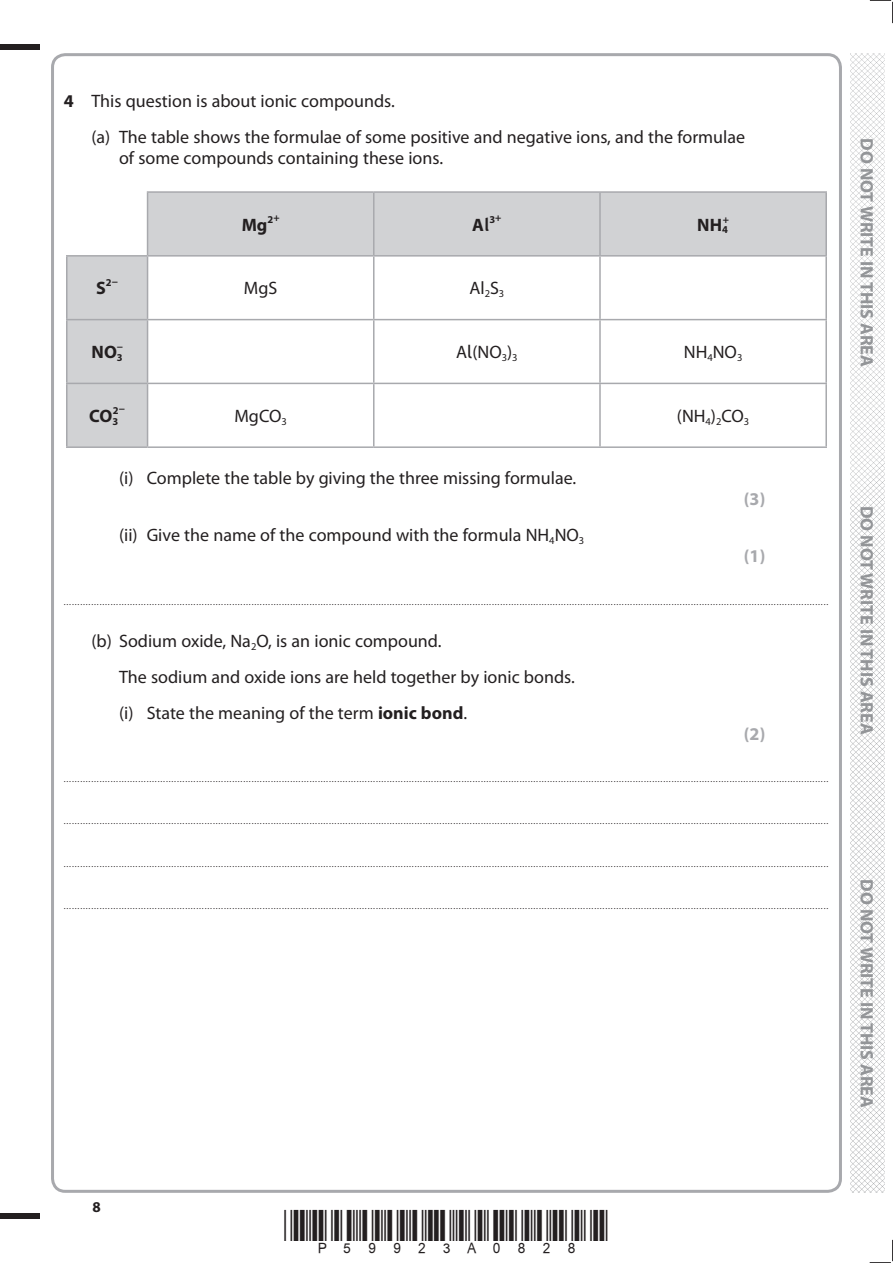
<style>
.page{position:relative;width:893px;height:1263px;background:#fff}
.page>*{position:absolute;margin:0;border:0;box-sizing:border-box;transform-origin:0 0}
.t1{font:18px/36px "Myriad Pro";color:#231f20}
.t2{font:700 18px "Myriad Pro";color:#939598}
.t3{font:700 18px "Myriad Pro";color:#231f20}
.t4{font:700 18px "Myriad Pro";color:#a8a9ad}
.t5{font:700 15px "Myriad Pro";color:#231f20}
.t6{font:700 10.5px/10.8px "Myriad Pro";color:#231f20}
.t7{font:9px "Myriad Pro";color:#231f20}
.s1{font-weight:700}
.s2{font-size:18px}
.s3{font-family:"Trebuchet MS";font-size:18px}
.s4{font-family:"Trebuchet MS"}
</style>
<div class="page">
<div style="left:0;top:44px;width:40px;height:5px;background:#231f20"></div>
<div style="left:0;top:1214px;width:40px;height:5px;background:#231f20"></div>
<svg style="left:870px;top:0;width:23px;height:23px"></svg>
<svg style="left:870px;top:1240px;width:23px;height:23px"></svg>
<img style="left:850px;top:53px;width:34px;height:1140px">
<svg style="left:68px;top:192px;width:757px;height:254px"></svg>
<hr style="left:147px;top:191px;width:227px;height:2px;background:#a8a9ad">
<hr style="left:147px;top:193px;width:1px;height:62px;background:#a8a9ad">
<hr style="left:374px;top:191px;width:226px;height:2px;background:#a8a9ad">
<hr style="left:373px;top:193px;width:1px;height:62px;background:#a8a9ad">
<hr style="left:600px;top:191px;width:227px;height:2px;background:#a8a9ad">
<hr style="left:599px;top:193px;width:2px;height:62px;background:#a8a9ad">
<hr style="left:825px;top:193px;width:2px;height:62px;background:#a8a9ad">
<hr style="left:66px;top:255px;width:82px;height:2px;background:#a8a9ad">
<hr style="left:66px;top:257px;width:2px;height:62px;background:#a8a9ad">
<hr style="left:148px;top:255px;width:226px;height:2px;background:#a8a9ad">
<hr style="left:147px;top:257px;width:1px;height:62px;background:#a8a9ad">
<hr style="left:374px;top:255px;width:226px;height:2px;background:#a8a9ad">
<hr style="left:373px;top:257px;width:1px;height:62px;background:#a8a9ad">
<hr style="left:600px;top:255px;width:227px;height:2px;background:#a8a9ad">
<hr style="left:599px;top:257px;width:2px;height:62px;background:#a8a9ad">
<hr style="left:825px;top:257px;width:2px;height:62px;background:#a8a9ad">
<hr style="left:66px;top:319px;width:82px;height:1px;background:#a8a9ad">
<hr style="left:66px;top:320px;width:2px;height:63px;background:#a8a9ad">
<hr style="left:148px;top:319px;width:226px;height:1px;background:#a8a9ad">
<hr style="left:147px;top:320px;width:1px;height:63px;background:#a8a9ad">
<hr style="left:374px;top:319px;width:226px;height:1px;background:#a8a9ad">
<hr style="left:373px;top:320px;width:1px;height:63px;background:#a8a9ad">
<hr style="left:600px;top:319px;width:227px;height:1px;background:#a8a9ad">
<hr style="left:599px;top:320px;width:2px;height:63px;background:#a8a9ad">
<hr style="left:825px;top:320px;width:2px;height:63px;background:#a8a9ad">
<hr style="left:66px;top:383px;width:82px;height:1px;background:#a8a9ad">
<hr style="left:66px;top:384px;width:2px;height:62px;background:#a8a9ad">
<hr style="left:148px;top:383px;width:226px;height:1px;background:#a8a9ad">
<hr style="left:147px;top:384px;width:1px;height:62px;background:#a8a9ad">
<hr style="left:374px;top:383px;width:226px;height:1px;background:#a8a9ad">
<hr style="left:373px;top:384px;width:1px;height:62px;background:#a8a9ad">
<hr style="left:600px;top:383px;width:227px;height:1px;background:#a8a9ad">
<hr style="left:599px;top:384px;width:2px;height:62px;background:#a8a9ad">
<hr style="left:825px;top:384px;width:2px;height:62px;background:#a8a9ad">
<hr style="left:66px;top:446px;width:82px;height:2px;background:#a8a9ad">
<hr style="left:148px;top:446px;width:226px;height:2px;background:#a8a9ad">
<hr style="left:374px;top:446px;width:226px;height:2px;background:#a8a9ad">
<hr style="left:600px;top:446px;width:227px;height:2px;background:#a8a9ad">
<h1 class="t1" style="left:91px;top:83px;width:655px;text-indent:-28px"><span class="s1">4</span> This question is about ionic compounds.<br>(a) The table shows the formulae of some positive and negative ions, and the formulae</h1>
<h1 class="t1" style="left:119px;top:140px;width:326px">of some compounds containing these ions.</h1>
<h1 class="t3" style="left:242px;top:213px;width:39px">Mg<sup>2+</sup></h1>
<p class="t6" style="left:472px;top:213px;width:31px"><span class="s2">A</span><span class="s3">l</span>3+</p>
<h1 class="t3" style="left:697px;top:213px;width:32px">NH<sub>4</sub></h1>
<p class="t6" style="left:723px;top:213px;width:8px">+</p>
<h1 class="t3" style="left:96px;top:277px;width:11px">S</h1>
<p class="t6" style="left:106px;top:276px;width:14px">2−</p>
<h1 class="t1" style="left:244px;top:270px;width:35px">MgS</h1>
<h1 class="t1" style="left:469px;top:270px;width:36px">Al<sub>2</sub>S<sub>3</sub></h1>
<h1 class="t3" style="left:92px;top:340px;width:27px">NO</h1>
<p class="t6" style="left:117px;top:341px;width:8px">−<br>3</p>
<h1 class="t1" style="left:456px;top:334px;width:63px">A<span class="s4">l</span>(NO<sub>3</sub>)<sub>3</sub></h1>
<h1 class="t1" style="left:684px;top:334px;width:60px">NH<sub>4</sub>NO<sub>3</sub></h1>
<p class="t6" style="left:113px;top:404px;width:14px">2−</p>
<h1 class="t1" style="left:234px;top:398px;width:54px">MgCO<sub>3</sub></h1>
<h1 class="t1" style="left:677px;top:398px;width:74px">(NH<sub>4</sub>)<sub>2</sub>CO<sub>3</sub></h1>
<h1 class="t3" style="left:89px;top:404px;width:30px">CO<sub>3</sub></h1>
<h1 class="t1" style="left:119px;top:460px;width:459px">(i) Complete the table by giving the three missing formulae.</h1>
<h1 class="t1" style="left:119px;top:517px;width:467px">(ii) Give the name of the compound with the formula NH<sub>4</sub>NO<sub>3</sub></h1>
<h1 class="t4" style="left:744px;top:487px;width:23px">(3)</h1>
<h1 class="t4" style="left:744px;top:544px;width:23px">(1)</h1>
<p class="t7" style="left:64px;top:596px;width:766px">.....................................................................................................................................................................................................................................................................................</p>
<h1 class="t1" style="left:119px;top:622px;width:457px;text-indent:-28px">(b) Sodium oxide, Na<sub>2</sub>O, is an ionic compound.<br>The sodium and oxide ions are held together by ionic bonds. (i) State the meaning of the term <span class="s1">ionic bond</span>.</h1>
<h1 class="t4" style="left:744px;top:722px;width:23px">(2)</h1>
<p class="t7" style="left:64px;top:773px;width:766px">.....................................................................................................................................................................................................................................................................................</p>
<p class="t7" style="left:64px;top:816px;width:766px">.....................................................................................................................................................................................................................................................................................</p>
<p class="t7" style="left:64px;top:858px;width:766px">.....................................................................................................................................................................................................................................................................................</p>
<p class="t7" style="left:64px;top:900px;width:766px">.....................................................................................................................................................................................................................................................................................</p>
<h1 class="t2" style="left:878px;top:138px;width:230px;rotate:90deg">DO NOT WRITE IN THIS AREA</h1>
<h1 class="t2" style="left:878px;top:506px;width:230px;rotate:90deg">DO NOT WRITE IN THIS AREA</h1>
<h1 class="t2" style="left:878px;top:879px;width:230px;rotate:90deg">DO NOT WRITE IN THIS AREA</h1>
<h2 class="t5" style="left:92px;top:1197px;width:10px">8</h2>
</div>
